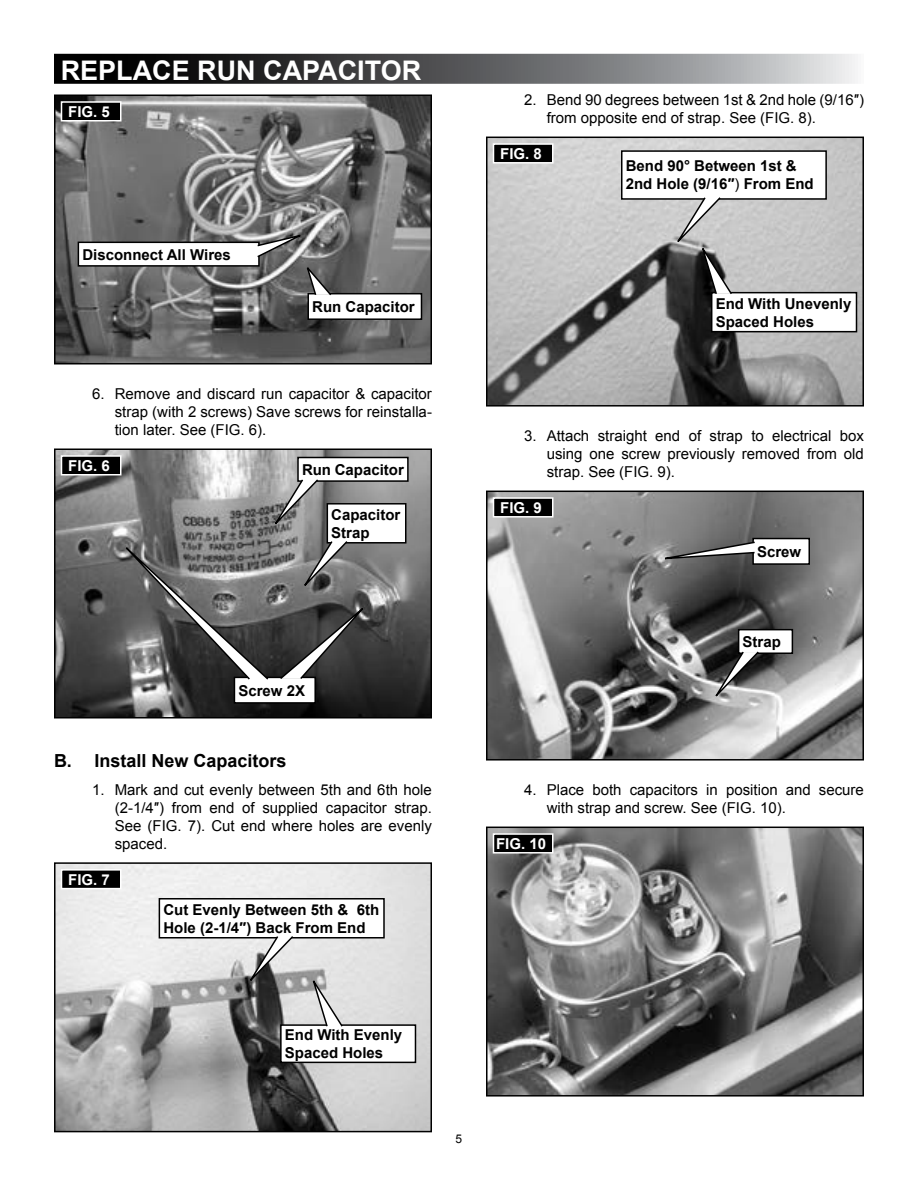
<style>
.page{position:relative;width:918px;height:1188px;background:#fff}
.page>*{position:absolute;margin:0;border:0;box-sizing:border-box;transform-origin:0 0}
.t1{font:700 27px "Arial";color:#fff}
.t2{font:700 18px "Arial";color:#000}
.t3{font:15px/18px "Arial";color:#000;text-align:justify}
.t4{font:700 15px/18px "Arial";color:#000}
.t5{font:700 15px "Arial";color:#fff}
.t6{font:12px "Arial";color:#000}
.s1{font-weight:400}
</style>
<div class="page">
<img style="left:489px;top:140px;width:372px;height:264px">
<div style="left:486px;top:137px;width:378px;height:270px;border:2px solid #000"></div>
<div style="left:494px;top:144px;width:59px;height:19px;background:#000"></div>
<div style="left:493px;top:143px;width:61px;height:21px;border:2px solid #fff"></div>
<div style="left:622px;top:151px;width:204px;height:48px;background:#fff"></div>
<div style="left:621px;top:150px;width:206px;height:50px;border:2px solid #000"></div>
<img style="left:489px;top:494px;width:372px;height:264px">
<div style="left:486px;top:491px;width:378px;height:270px;border:2px solid #000"></div>
<div style="left:494px;top:498px;width:59px;height:19px;background:#000"></div>
<div style="left:493px;top:497px;width:61px;height:21px;border:2px solid #fff"></div>
<div style="left:753px;top:539px;width:56px;height:25px;background:#fff"></div>
<div style="left:752px;top:538px;width:58px;height:27px;border:2px solid #000"></div>
<svg style="left:639px;top:541px;width:116px;height:21px;background:#7f7f7f"></svg>
<div style="left:739px;top:630px;width:53px;height:23px;background:#fff"></div>
<div style="left:738px;top:629px;width:55px;height:25px;border:2px solid #000"></div>
<svg style="left:707px;top:650px;width:53px;height:57px;background:#787878"></svg>
<img style="left:489px;top:830px;width:372px;height:264px">
<div style="left:486px;top:827px;width:378px;height:270px;border:2px solid #000"></div>
<div style="left:494px;top:834px;width:59px;height:19px;background:#000"></div>
<div style="left:493px;top:833px;width:61px;height:21px;border:2px solid #fff"></div>
<img style="left:57px;top:97px;width:372px;height:264px">
<div style="left:54px;top:94px;width:378px;height:270px;border:2px solid #000"></div>
<div style="left:62px;top:102px;width:59px;height:19px;background:#000"></div>
<div style="left:61px;top:101px;width:61px;height:21px;border:2px solid #fff"></div>
<div style="left:308px;top:294px;width:113px;height:25px;background:#fff"></div>
<div style="left:307px;top:293px;width:115px;height:27px;border:2px solid #000"></div>
<div style="left:78px;top:242px;width:181px;height:24px;background:#fff"></div>
<div style="left:78px;top:242px;width:182px;height:25px;border:2px solid #000"></div>
<svg style="left:256px;top:231px;width:77px;height:66px;background:#7c7c7c"></svg>
<img style="left:57px;top:451px;width:372px;height:264px">
<div style="left:54px;top:448px;width:378px;height:270px;border:2px solid #000"></div>
<div style="left:62px;top:456px;width:59px;height:19px;background:#000"></div>
<div style="left:61px;top:455px;width:61px;height:21px;border:2px solid #fff"></div>
<div style="left:298px;top:458px;width:110px;height:23px;background:#fff"></div>
<div style="left:297px;top:457px;width:112px;height:25px;border:2px solid #000"></div>
<div style="left:234px;top:677px;width:81px;height:26px;background:#fff"></div>
<div style="left:234px;top:677px;width:82px;height:27px;border:2px solid #000"></div>
<div style="left:327px;top:504px;width:79px;height:39px;background:#fff"></div>
<div style="left:327px;top:503px;width:80px;height:41px;border:2px solid #000"></div>
<svg style="left:96px;top:478px;width:282px;height:203px;background:#747474"></svg>
<img style="left:57px;top:865px;width:372px;height:264px">
<div style="left:54px;top:862px;width:378px;height:270px;border:2px solid #000"></div>
<div style="left:62px;top:870px;width:59px;height:19px;background:#000"></div>
<div style="left:61px;top:869px;width:61px;height:20px;border:2px solid #fff"></div>
<div style="left:159px;top:899px;width:225px;height:39px;background:#fff"></div>
<div style="left:159px;top:898px;width:226px;height:41px;border:2px solid #000"></div>
<svg style="left:242px;top:936px;width:53px;height:56px;background:#a4a4a4"></svg>
<div style="left:281px;top:1025px;width:134px;height:37px;background:#fff"></div>
<div style="left:280px;top:1024px;width:136px;height:39px;border:2px solid #000"></div>
<svg style="left:309px;top:971px;width:35px;height:56px;background:#c8c8c8"></svg>
<svg style="left:54px;top:54px;width:804px;height:30px;background:#5d5d5f"></svg>
<div style="left:712px;top:293px;width:144px;height:39px;background:#fff"></div>
<div style="left:711px;top:292px;width:146px;height:40px;border:2px solid #000"></div>
<svg style="left:669px;top:197px;width:64px;height:99px;background:#8f8f8f"></svg>
<h1 class="t1" style="left:61px;top:52px;width:362px">REPLACE RUN CAPACITOR</h1>
<p class="t5" style="left:68px;top:102px;width:43px">FIG. 5</p>
<p class="t4" style="left:82px;top:246px;width:150px">Disconnect All Wires</p>
<p class="t4" style="left:312px;top:298px;width:104px">Run Capacitor</p>
<p class="t3" style="left:115px;top:385px;width:319px;text-indent:-23px">6. Remove and discard run capacitor &amp; capacitor strap (with 2 screws) Save screws for reinstalla&shy;tion later. See (FIG. 6).</p>
<p class="t5" style="left:68px;top:456px;width:43px">FIG. 6</p>
<p class="t4" style="left:302px;top:461px;width:103px">Run Capacitor</p>
<p class="t4" style="left:331px;top:506px;width:71px">Capacitor<br>Strap</p>
<p class="t4" style="left:238px;top:682px;width:68px">Screw 2X</p>
<p class="t2" style="left:54px;top:749px;width:234px">B. Install New Capacitors</p>
<p class="t3" style="left:115px;top:781px;width:319px;text-indent:-23px">1. Mark and cut evenly between 5th and 6th hole (2-1/4″) from end of supplied capacitor strap.<br>See (FIG. 7). Cut end where holes are evenly spaced.</p>
<p class="t5" style="left:68px;top:869px;width:43px">FIG. 7</p>
<p class="t4" style="left:163px;top:901px;width:217px">Cut Evenly Between 5th &amp; 6th<br>Hole (2-1/4″) Back From End</p>
<p class="t3" style="left:547px;top:91px;width:319px;text-indent:-23px">2. Bend 90 degrees between 1st &amp; 2nd hole (9/16″) from opposite end of strap. See (FIG. 8).</p>
<p class="t5" style="left:500px;top:144px;width:43px">FIG. 8</p>
<p class="t4" style="left:626px;top:158px;width:190px">Bend 90° Between 1st &amp;<br>2nd Hole (9/16″<span class="s1">)</span> From End</p>
<p class="t4" style="left:716px;top:295px;width:137px">End With Unevenly<br>Spaced Holes</p>
<p class="t3" style="left:547px;top:427px;width:319px;text-indent:-23px">3. Attach straight end of strap to electrical box using one screw previously removed from old strap. See (FIG. 9).</p>
<p class="t5" style="left:500px;top:498px;width:43px">FIG. 9</p>
<p class="t4" style="left:757px;top:543px;width:46px">Screw</p>
<p class="t4" style="left:743px;top:633px;width:40px">Strap</p>
<p class="t3" style="left:547px;top:781px;width:319px;text-indent:-23px">4. Place both capacitors in position and secure with strap and screw. See (FIG. 10).</p>
<p class="t5" style="left:496px;top:834px;width:52px">FIG. 10</p>
<p class="t4" style="left:285px;top:1026px;width:119px">End With Evenly<br>Spaced Holes</p>
<p class="t6" style="left:456px;top:1131px;width:8px">5</p>
</div>
